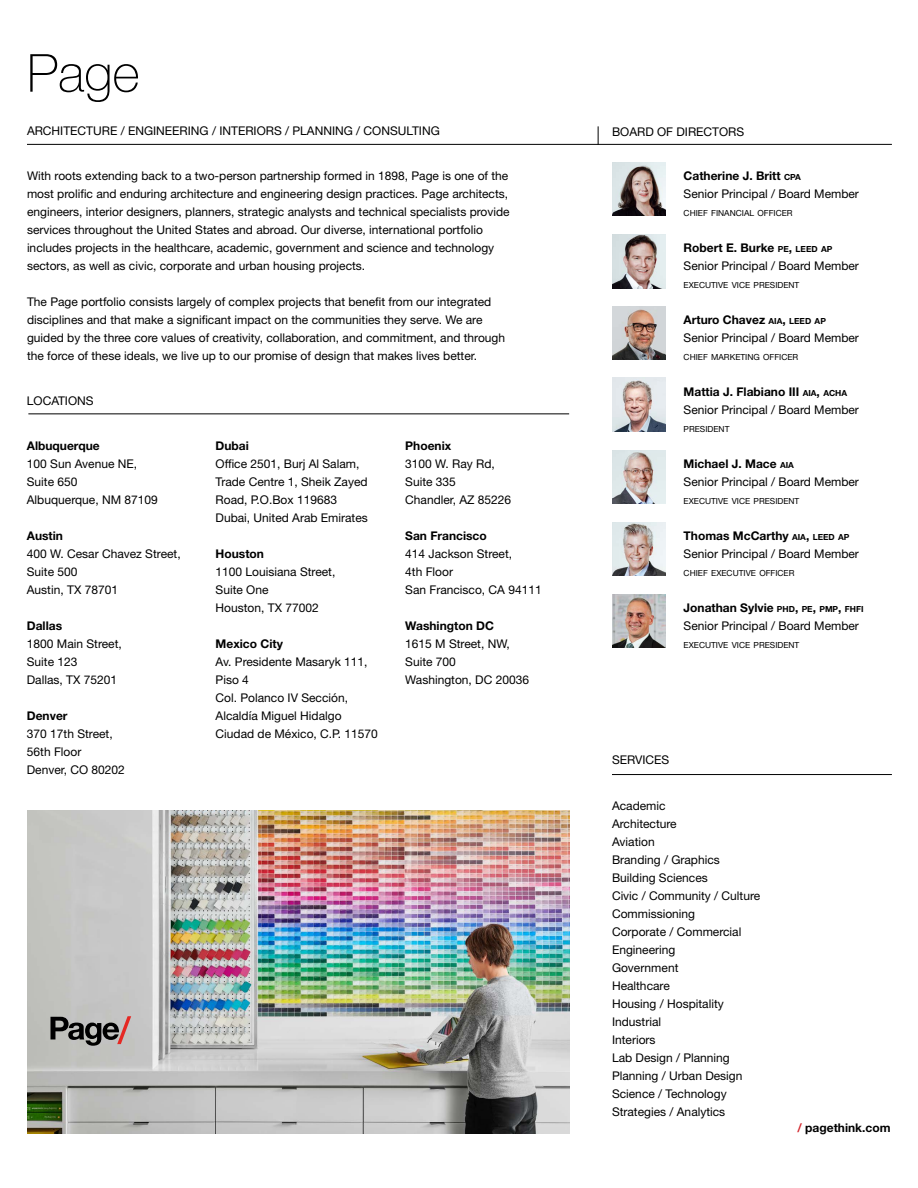
<style>
.page{position:relative;width:918px;height:1188px;background:#fff}
.page>*{position:absolute;margin:0;border:0;box-sizing:border-box;transform-origin:0 0}
.t1{font:100 52.5px "Helvetica Neue LT Std";color:#000}
.t2{font:12px/18px "Helvetica Neue LT Std";color:#000}
.t3{font:700 12px "Helvetica Neue LT Std";color:#000}
.t4{font:8.4px "Helvetica Neue LT Std";color:#000}
.s1{font-weight:700}
.s2{font-weight:700;font-size:8.4px}
.s3{color:#d2232a}
</style>
<div class="page">
<img style="left:27px;top:810px;width:542px;height:324px">
<hr style="left:612px;top:774px;width:280px;height:1px;background:#000">
<svg style="left:50px;top:1016px;width:81px;height:30px;background:#817a78"></svg>
<svg style="left:598px;top:126px;width:1px;height:18px"></svg>
<img style="left:612px;top:378px;width:54px;height:54px">
<img style="left:612px;top:450px;width:54px;height:54px">
<img style="left:612px;top:522px;width:54px;height:54px">
<img style="left:612px;top:162px;width:54px;height:54px">
<img style="left:612px;top:234px;width:54px;height:54px">
<img style="left:612px;top:306px;width:54px;height:54px">
<hr style="left:28px;top:413px;width:541px;height:1px;background:#000">
<hr style="left:27px;top:144px;width:865px;height:1px;background:#000">
<img style="left:612px;top:594px;width:54px;height:54px">
<h1 class="t1" style="left:27px;top:43px;width:114px">Page</h1>
<p class="t2" style="left:27px;top:121px;width:414px">ARCHITECTURE / ENGINEERING / INTERIORS / PLANNING / CONSULTING</p>
<p class="t2" style="left:27px;top:167px;width:484px">With roots extending back to a two-person partnership formed in 1898, Page is one of the most prolific and enduring architecture and engineering design practices. Page architects, engineers, interior designers, planners, strategic analysts and technical specialists provide services throughout the United States and abroad. Our diverse, international portfolio includes projects in the healthcare, academic, government and science and technology sectors, as well as civic, corporate and urban housing projects.</p>
<p class="t2" style="left:27px;top:293px;width:480px">The Page portfolio consists largely of complex projects that benefit from our integrated disciplines and that make a significant impact on the communities they serve. We are guided by the three core values of creativity, collaboration, and commitment, and through the force of these ideals, we live up to our promise of design that makes lives better.</p>
<p class="t2" style="left:27px;top:391px;width:68px">LOCATIONS</p>
<p class="t3" style="left:27px;top:438px;width:74px">Albuquerque</p>
<p class="t2" style="left:27px;top:455px;width:132px">100 Sun Avenue NE,<br>Suite 650<br>Albuquerque, NM 87109</p>
<p class="t3" style="left:27px;top:528px;width:38px">Austin</p>
<p class="t2" style="left:27px;top:545px;width:155px">400 W. Cesar Chavez Street,<br>Suite 500<br>Austin, TX 78701</p>
<p class="t3" style="left:27px;top:618px;width:37px">Dallas</p>
<p class="t2" style="left:27px;top:635px;width:96px">1800 Main Street,<br>Suite 123<br>Dallas, TX 75201</p>
<p class="t3" style="left:27px;top:708px;width:42px">Denver</p>
<p class="t2" style="left:27px;top:725px;width:100px">370 17th Street,<br>56th Floor<br>Denver, CO 80202</p>
<p class="t3" style="left:216px;top:438px;width:35px">Dubai</p>
<p class="t2" style="left:216px;top:455px;width:154px">Office 2501, Burj Al Salam,<br>Trade Centre 1, Sheik Zayed<br>Road, P.O.Box 119683<br>Dubai, United Arab Emirates</p>
<p class="t3" style="left:216px;top:546px;width:50px">Houston</p>
<p class="t2" style="left:216px;top:563px;width:121px">1100 Louisiana Street,<br>Suite One<br>Houston, TX 77002</p>
<p class="t3" style="left:216px;top:636px;width:69px">Mexico City</p>
<p class="t2" style="left:216px;top:653px;width:164px">Av. Presidente Masaryk 111,<br>Piso 4<br>Col. Polanco IV Sección,<br>Alcaldía Miguel Hidalgo<br>Ciudad de México, C.P. 11570</p>
<p class="t3" style="left:405px;top:438px;width:47px">Phoenix</p>
<p class="t2" style="left:405px;top:455px;width:108px">3100 W. Ray Rd,<br>Suite 335<br>Chandler, AZ 85226</p>
<p class="t3" style="left:405px;top:528px;width:83px">San Francisco</p>
<p class="t2" style="left:405px;top:545px;width:138px">414 Jackson Street,<br>4th Floor<br>San Francisco, CA 94111</p>
<p class="t3" style="left:405px;top:618px;width:90px">Washington DC</p>
<p class="t2" style="left:405px;top:635px;width:125px">1615 M Street, NW,<br>Suite 700<br>Washington, DC 20036</p>
<p class="t2" style="left:612px;top:122px;width:134px">BOARD OF DIRECTORS</p>
<p class="t2" style="left:684px;top:167px;width:177px"><span class="s1">Catherine J. Britt</span> <span class="s2">CPA<br></span>Senior Principal / Board Member</p>
<p class="t4" style="left:684px;top:208px;width:111px">CHIEF FINANCIAL OFFICER</p>
<p class="t2" style="left:684px;top:239px;width:177px"><span class="s1">Robert E. Burke</span> <span class="s2">PE</span><span class="s1">,</span> <span class="s2">LEED AP<br></span>Senior Principal / Board Member</p>
<p class="t4" style="left:684px;top:280px;width:117px">EXECUTIVE VICE PRESIDENT</p>
<p class="t2" style="left:684px;top:311px;width:177px"><span class="s1">Arturo Chavez</span> <span class="s2">AIA</span><span class="s1">,</span> <span class="s2">LEED AP<br></span>Senior Principal / Board Member</p>
<p class="t4" style="left:684px;top:352px;width:116px">CHIEF MARKETING OFFICER</p>
<p class="t2" style="left:684px;top:383px;width:177px"><span class="s1">Mattia J. Flabiano III</span> <span class="s2">AIA</span><span class="s1">,</span> <span class="s2">ACHA<br></span>Senior Principal / Board Member</p>
<p class="t4" style="left:684px;top:424px;width:47px">PRESIDENT</p>
<p class="t2" style="left:684px;top:455px;width:177px"><span class="s1">Michael J. Mace</span> <span class="s2">AIA<br></span>Senior Principal / Board Member</p>
<p class="t4" style="left:684px;top:496px;width:117px">EXECUTIVE VICE PRESIDENT</p>
<p class="t2" style="left:684px;top:527px;width:177px"><span class="s1">Thomas McCarthy</span> <span class="s2">AIA</span><span class="s1">,</span> <span class="s2">LEED AP<br></span>Senior Principal / Board Member</p>
<p class="t4" style="left:684px;top:568px;width:112px">CHIEF EXECUTIVE OFFICER</p>
<p class="t2" style="left:684px;top:599px;width:181px"><span class="s1">Jonathan Sylvie</span> <span class="s2">PHD</span><span class="s1">,</span> <span class="s2">PE</span><span class="s1">,</span> <span class="s2">PMP</span><span class="s1">,</span> <span class="s2">FHFI<br></span>Senior Principal / Board Member</p>
<p class="t4" style="left:684px;top:640px;width:117px">EXECUTIVE VICE PRESIDENT</p>
<p class="t2" style="left:612px;top:751px;width:59px">SERVICES</p>
<p class="t2" style="left:612px;top:797px;width:150px">Academic<br>Architecture<br>Aviation<br>Branding / Graphics<br>Building Sciences<br>Civic / Community / Culture<br>Commissioning<br>Corporate / Commercial<br>Engineering<br>Government<br>Healthcare<br>Housing / Hospitality<br>Industrial<br>Interiors<br>Lab Design / Planning<br>Planning / Urban Design<br>Science / Technology<br>Strategies / Analytics</p>
<p class="t3" style="left:797px;top:1120px;width:95px"><span class="s3">/</span> pagethink.com</p>
</div>
